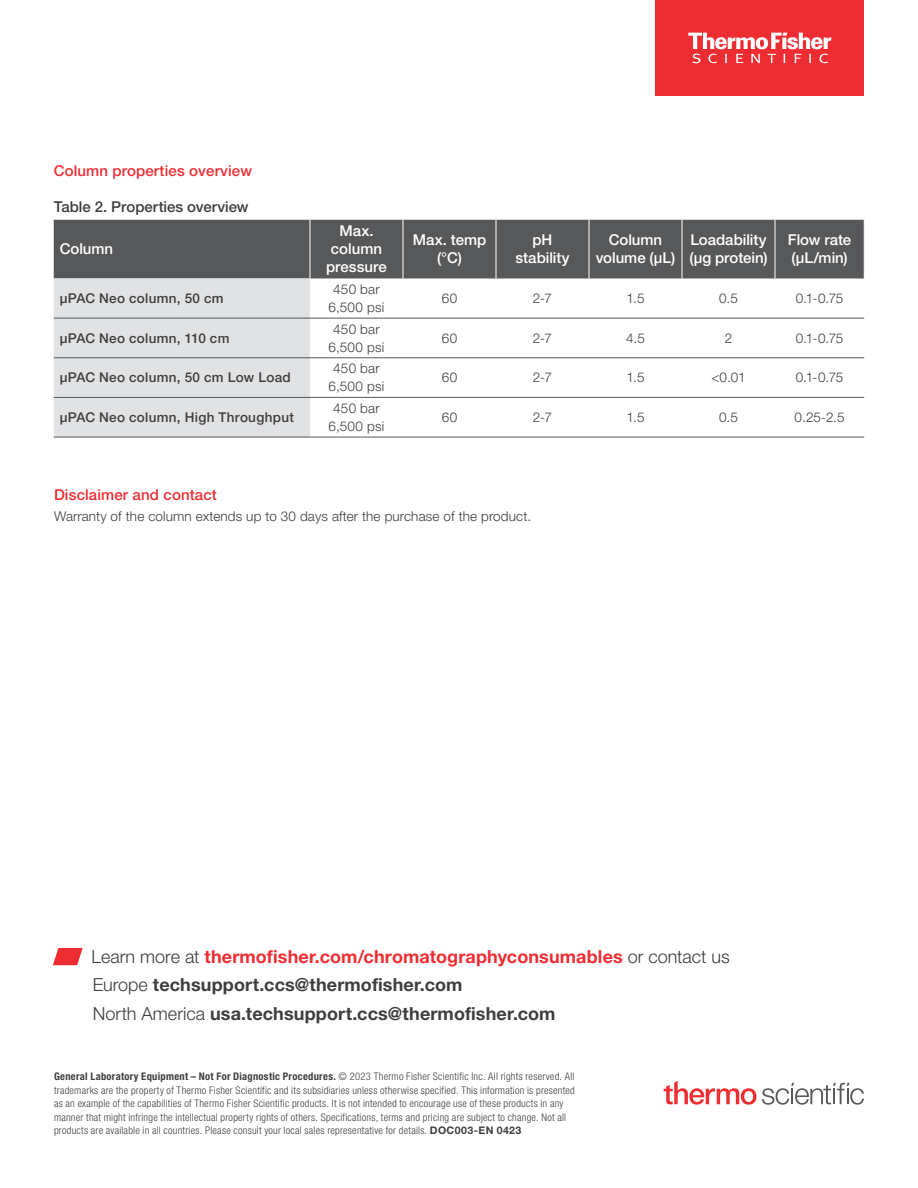
<style>
.page{position:relative;width:918px;height:1188px;background:#fff}
.page>*{position:absolute;margin:0;border:0;box-sizing:border-box;transform-origin:0 0}
.CTA{font:700 18px "Helvetica Neue LTW1 G";letter-spacing:.01em;color:#3e3e3f}
.CTA-2{font:700 18px "Helvetica Neue LTW1 G";letter-spacing:.005em;color:#ee2d33}
.Title_Row_-_Left{font:500 15px/18px "Helvetica Neue LTW1 G";color:#fff;text-align:center}
.Content_Header{font:500 15px "Helvetica Neue LTW1 G";letter-spacing:.01em;color:#ee2d33}
.Table_Title{font:500 15px "Helvetica Neue LTW1 G";color:#3e3e3f}
.Table_Text_-_Left{font:300 13.5px "Helvetica Neue LTW1 G";letter-spacing:.015em;color:#3e3e3f}
.Table_Text_-_Left-2{font:500 13.5px "Helvetica Neue LTW1 G";letter-spacing:.025em;color:#3e3e3f}
.Content_Subhead{font:300 13.5px "Helvetica Neue LTW1 G";letter-spacing:.01em;color:#3e3e3f}
.Copyright___Tactic{font:300 condensed 10.5px/13.5px "Helvetica Neue LTW1 G";letter-spacing:.025em;color:#3e3e3f}
.s1{font-weight:300;color:#3e3e3f}
.s2{font-weight:300}
.s3{font-weight:700}
.s4{font-weight:700;font-stretch:normal}
</style>
<div class="page">
<svg style="left:53px;top:948px;width:30px;height:17px"></svg>
<div style="left:54px;top:220px;width:810px;height:58px;background:#57585a"></div>
<div style="left:54px;top:278px;width:256px;height:159px;background:#e1e2e4"></div>
<hr style="left:54px;top:318px;width:256px;height:1px;background:#57585a">
<hr style="left:310px;top:318px;width:93px;height:1px;background:#57585a">
<hr style="left:403px;top:318px;width:93px;height:1px;background:#57585a">
<hr style="left:496px;top:318px;width:93px;height:1px;background:#57585a">
<hr style="left:589px;top:318px;width:93px;height:1px;background:#57585a">
<hr style="left:682px;top:318px;width:93px;height:1px;background:#57585a">
<hr style="left:775px;top:318px;width:89px;height:1px;background:#57585a">
<hr style="left:54px;top:358px;width:256px;height:1px;background:#57585a">
<hr style="left:310px;top:358px;width:93px;height:1px;background:#57585a">
<hr style="left:403px;top:358px;width:93px;height:1px;background:#57585a">
<hr style="left:496px;top:358px;width:93px;height:1px;background:#57585a">
<hr style="left:589px;top:358px;width:93px;height:1px;background:#57585a">
<hr style="left:682px;top:358px;width:93px;height:1px;background:#57585a">
<hr style="left:775px;top:358px;width:89px;height:1px;background:#57585a">
<hr style="left:54px;top:397px;width:256px;height:1px;background:#57585a">
<hr style="left:310px;top:397px;width:93px;height:1px;background:#57585a">
<hr style="left:403px;top:397px;width:93px;height:1px;background:#57585a">
<hr style="left:496px;top:397px;width:93px;height:1px;background:#57585a">
<hr style="left:589px;top:397px;width:93px;height:1px;background:#57585a">
<hr style="left:682px;top:397px;width:93px;height:1px;background:#57585a">
<hr style="left:775px;top:397px;width:89px;height:1px;background:#57585a">
<hr style="left:54px;top:437px;width:256px;height:1px;background:#57585a">
<hr style="left:310px;top:437px;width:93px;height:1px;background:#57585a">
<hr style="left:403px;top:437px;width:93px;height:1px;background:#57585a">
<hr style="left:496px;top:437px;width:93px;height:1px;background:#57585a">
<hr style="left:589px;top:437px;width:93px;height:1px;background:#57585a">
<hr style="left:682px;top:437px;width:93px;height:1px;background:#57585a">
<hr style="left:775px;top:437px;width:89px;height:1px;background:#57585a">
<hr style="left:310px;top:220px;width:1px;height:58px;background:#fff">
<hr style="left:403px;top:220px;width:1px;height:58px;background:#fff">
<hr style="left:496px;top:220px;width:1px;height:58px;background:#fff">
<hr style="left:589px;top:220px;width:1px;height:58px;background:#fff">
<hr style="left:682px;top:220px;width:1px;height:58px;background:#fff">
<hr style="left:775px;top:220px;width:1px;height:58px;background:#fff">
<div style="left:656px;top:0;width:208px;height:96px;background:#ee2d33"></div>
<svg style="left:688px;top:33px;width:143px;height:30px"></svg>
<svg style="left:664px;top:1081px;width:200px;height:24px"></svg>
<p class="Content_Header" style="left:54px;top:162px;width:200px">Column properties overview</p>
<p class="Table_Title" style="left:54px;top:197px;width:196px">Table 2. Properties overview</p>
<p class="Title_Row_-_Left" style="left:60px;top:240px;width:55px">Column</p>
<p class="Table_Text_-_Left-2" style="left:60px;top:290px;width:165px">μPAC Neo column, 50 cm</p>
<p class="Table_Text_-_Left-2" style="left:60px;top:330px;width:171px">μPAC Neo column, 110 cm</p>
<p class="Table_Text_-_Left-2" style="left:60px;top:369px;width:232px">μPAC Neo column, 50 cm Low Load</p>
<p class="Table_Text_-_Left-2" style="left:60px;top:409px;width:236px">µPAC Neo column, High Throughput</p>
<p class="Title_Row_-_Left" style="left:326px;top:222px;width:62px">Max. column pressure</p>
<p class="Title_Row_-_Left" style="left:413px;top:231px;width:75px">Max. temp (°C)</p>
<p class="Title_Row_-_Left" style="left:533px;top:231px;width:21px">pH</p>
<p class="Title_Row_-_Left" style="left:515px;top:249px;width:56px">stability</p>
<p class="Title_Row_-_Left" style="left:596px;top:231px;width:81px">Column volume (µL)</p>
<p class="Title_Row_-_Left" style="left:689px;top:231px;width:80px;text-align:left">Loadability (µg protein)</p>
<p class="Title_Row_-_Left" style="left:788px;top:231px;width:65px;text-align:left">Flow rate (µL/min)</p>
<p class="Table_Text_-_Left" style="left:333px;top:281px;width:48px">450 bar</p>
<p class="Table_Text_-_Left" style="left:329px;top:299px;width:57px">6,500 psi</p>
<p class="Table_Text_-_Left" style="left:333px;top:321px;width:48px">450 bar</p>
<p class="Table_Text_-_Left" style="left:329px;top:339px;width:57px">6,500 psi</p>
<p class="Table_Text_-_Left" style="left:333px;top:360px;width:48px">450 bar</p>
<p class="Table_Text_-_Left" style="left:329px;top:378px;width:57px">6,500 psi</p>
<p class="Table_Text_-_Left" style="left:333px;top:400px;width:48px">450 bar</p>
<p class="Table_Text_-_Left" style="left:329px;top:418px;width:57px">6,500 psi</p>
<p class="Table_Text_-_Left" style="left:442px;top:290px;width:17px">60</p>
<p class="Table_Text_-_Left" style="left:533px;top:290px;width:21px">2-7</p>
<p class="Table_Text_-_Left" style="left:626px;top:290px;width:20px">1.5</p>
<p class="Table_Text_-_Left" style="left:719px;top:290px;width:20px">0.5</p>
<p class="Table_Text_-_Left" style="left:796px;top:290px;width:49px">0.1-0.75</p>
<p class="Table_Text_-_Left" style="left:442px;top:330px;width:17px">60</p>
<p class="Table_Text_-_Left" style="left:533px;top:330px;width:21px">2-7</p>
<p class="Table_Text_-_Left" style="left:626px;top:330px;width:20px">4.5</p>
<p class="Table_Text_-_Left" style="left:725px;top:330px;width:9px">2</p>
<p class="Table_Text_-_Left" style="left:796px;top:330px;width:49px">0.1-0.75</p>
<p class="Table_Text_-_Left" style="left:442px;top:369px;width:17px">60</p>
<p class="Table_Text_-_Left" style="left:533px;top:369px;width:21px">2-7</p>
<p class="Table_Text_-_Left" style="left:626px;top:369px;width:20px">1.5</p>
<p class="Table_Text_-_Left" style="left:711px;top:369px;width:36px">&lt;0.01</p>
<p class="Table_Text_-_Left" style="left:796px;top:369px;width:49px">0.1-0.75</p>
<p class="Table_Text_-_Left" style="left:442px;top:409px;width:17px">60</p>
<p class="Table_Text_-_Left" style="left:533px;top:409px;width:21px">2-7</p>
<p class="Table_Text_-_Left" style="left:626px;top:409px;width:20px">1.5</p>
<p class="Table_Text_-_Left" style="left:719px;top:409px;width:20px">0.5</p>
<p class="Table_Text_-_Left" style="left:795px;top:409px;width:52px">0.25-2.5</p>
<p class="Content_Header" style="left:54px;top:485px;width:164px">Disclaimer and contact</p>
<p class="Content_Subhead" style="left:54px;top:508px;width:479px">Warranty of the column extends up to 30 days after the purchase of the product.</p>
<p class="CTA-2" style="left:92px;top:945px;width:640px"><span class="s1">Learn more at</span> thermofisher.com/chromatographyconsumables <span class="s1">or contact us</span></p>
<p class="CTA" style="left:93px;top:974px;width:371px"><span class="s2">Europe</span> techsupport.ccs@thermofisher.com</p>
<p class="CTA" style="left:93px;top:1002px;width:464px"><span class="s2">North America</span> usa.techsupport.ccs@thermofisher.com</p>
<p class="Copyright___Tactic" style="left:54px;top:1070px;width:522px"><span class="s3">General Laboratory Equipment – Not For Diagnostic Procedures.</span> © 2023 Thermo Fisher Scientific Inc. All rights reserved. All trademarks are the property of Thermo Fisher Scientific and its subsidiaries unless otherwise specified. This information is presented as an example of the capabilities of Thermo Fisher Scientific products. It is not intended to encourage use of these products in any manner that might infringe the intellectual property rights of others. Specifications, terms and pricing are subject to change. Not all products are available in all countries. Please consult your local sales representative for details. <span class="s4">DOC003-EN 0423</span></p>
</div>
